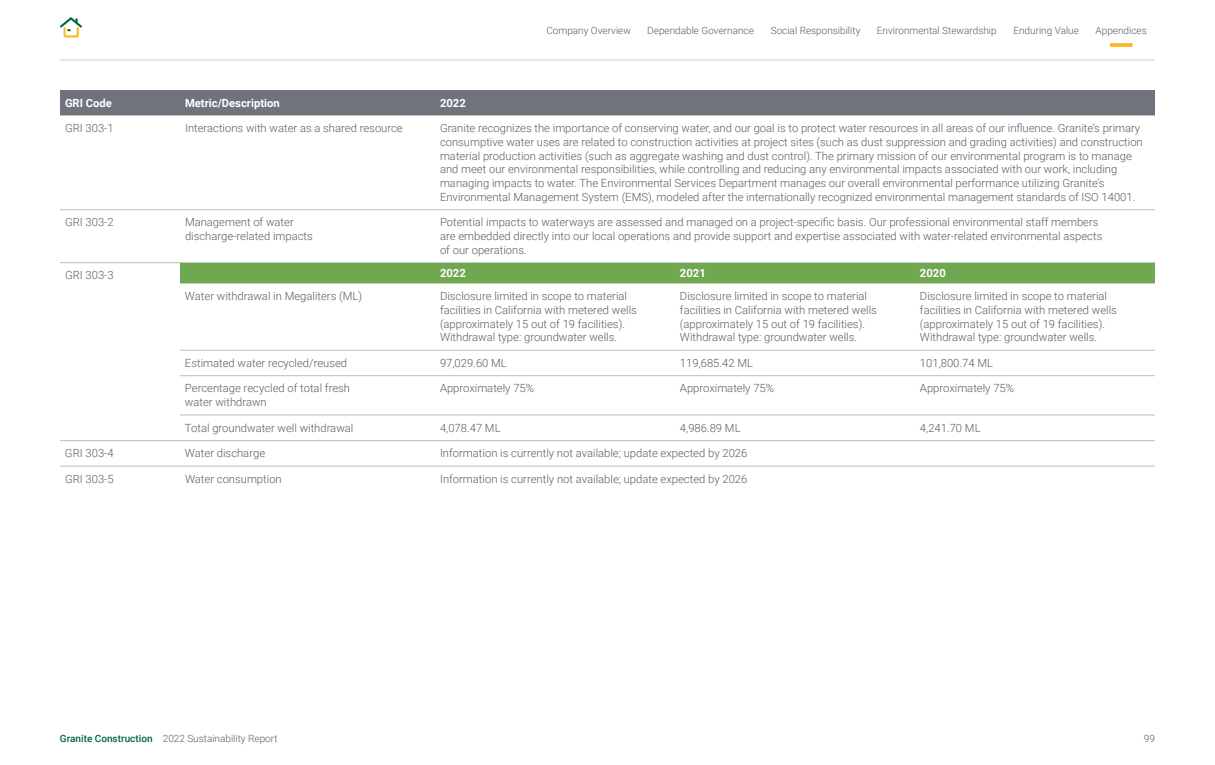
<style>
.page{position:relative;width:1215px;height:765px;background:#fff}
.page>*{position:absolute;margin:0;border:0;box-sizing:border-box;transform-origin:0 0}
.t1{font:300 11.25px/13.8px "Roboto";color:#595c61}
.t2{font:700 11.25px "Roboto";color:#fff}
.t3{font:300 10px "Roboto";color:#595c61}
.s1{font-weight:500;color:#006838}
</style>
<div class="page">
<svg style="left:1110px;top:43px;width:22px;height:4px"></svg>
<svg style="left:60px;top:17px;width:22px;height:21px"></svg>
<hr style="left:60px;top:60px;width:1095px;height:1px;background:#cbced0">
<div style="left:60px;top:90px;width:1095px;height:25px;background:#6e737c"></div>
<hr style="left:60px;top:115px;width:120px;height:1px;background:#bbbdc0">
<hr style="left:180px;top:115px;width:255px;height:1px;background:#bbbdc0">
<hr style="left:435px;top:115px;width:240px;height:1px;background:#bbbdc0">
<hr style="left:675px;top:115px;width:240px;height:1px;background:#bbbdc0">
<hr style="left:915px;top:115px;width:240px;height:1px;background:#bbbdc0">
<hr style="left:60px;top:210px;width:120px;height:1px;background:#bbbdc0">
<hr style="left:180px;top:210px;width:255px;height:1px;background:#bbbdc0">
<hr style="left:435px;top:210px;width:240px;height:1px;background:#bbbdc0">
<hr style="left:675px;top:210px;width:240px;height:1px;background:#bbbdc0">
<hr style="left:915px;top:210px;width:240px;height:1px;background:#bbbdc0">
<hr style="left:60px;top:263px;width:120px;height:1px;background:#bbbdc0">
<hr style="left:60px;top:440px;width:120px;height:1px;background:#bbbdc0">
<hr style="left:180px;top:440px;width:255px;height:1px;background:#bbbdc0">
<hr style="left:435px;top:440px;width:240px;height:1px;background:#bbbdc0">
<hr style="left:675px;top:440px;width:240px;height:1px;background:#bbbdc0">
<hr style="left:915px;top:440px;width:240px;height:1px;background:#bbbdc0">
<hr style="left:60px;top:466px;width:120px;height:1px;background:#bbbdc0">
<hr style="left:180px;top:466px;width:255px;height:1px;background:#bbbdc0">
<hr style="left:435px;top:466px;width:240px;height:1px;background:#bbbdc0">
<hr style="left:675px;top:466px;width:240px;height:1px;background:#bbbdc0">
<hr style="left:915px;top:466px;width:240px;height:1px;background:#bbbdc0">
<div style="left:180px;top:263px;width:975px;height:20px;background:#6fa851"></div>
<hr style="left:180px;top:350px;width:255px;height:1px;background:#bbbdc0">
<hr style="left:435px;top:350px;width:240px;height:1px;background:#bbbdc0">
<hr style="left:675px;top:350px;width:240px;height:1px;background:#bbbdc0">
<hr style="left:915px;top:350px;width:240px;height:1px;background:#bbbdc0">
<hr style="left:180px;top:375px;width:255px;height:1px;background:#bbbdc0">
<hr style="left:435px;top:375px;width:240px;height:1px;background:#bbbdc0">
<hr style="left:675px;top:375px;width:240px;height:1px;background:#bbbdc0">
<hr style="left:915px;top:375px;width:240px;height:1px;background:#bbbdc0">
<hr style="left:180px;top:415px;width:255px;height:1px;background:#bbbdc0">
<hr style="left:435px;top:415px;width:240px;height:1px;background:#bbbdc0">
<hr style="left:675px;top:415px;width:240px;height:1px;background:#bbbdc0">
<hr style="left:915px;top:415px;width:240px;height:1px;background:#bbbdc0">
<p class="t3" style="left:546px;top:23px;width:86px">Company Overview</p>
<p class="t3" style="left:647px;top:23px;width:108px">Dependable Governance</p>
<p class="t3" style="left:771px;top:23px;width:91px">Social Responsibility</p>
<p class="t3" style="left:877px;top:23px;width:121px">Environmental Stewardship</p>
<p class="t3" style="left:1013px;top:23px;width:67px">Enduring Value</p>
<p class="t3" style="left:1096px;top:23px;width:53px">Appendices</p>
<p class="t2" style="left:65px;top:95px;width:49px">GRI Code</p>
<p class="t2" style="left:185px;top:95px;width:96px">Metric/Description</p>
<p class="t2" style="left:440px;top:95px;width:27px">2022</p>
<p class="t1" style="left:65px;top:121px;width:50px">GRI 303-1</p>
<p class="t1" style="left:185px;top:121px;width:219px">Interactions with water as a shared resource</p>
<p class="t1" style="left:440px;top:121px;width:704px">Granite recognizes the importance of conserving water, and our goal is to protect water resources in all areas of our influence. Granite’s primary consumptive water uses are related to construction activities at project sites (such as dust suppression and grading activities) and construction material production activities (such as aggregate washing and dust control). The primary mission of our environmental program is to manage and meet our environmental responsibilities, while controlling and reducing any environmental impacts associated with our work, including managing impacts to water. The Environmental Services Department manages our overall environmental performance utilizing Granite’s Environmental Management System (EMS), modeled after the internationally recognized environmental management standards of ISO 14001.</p>
<p class="t1" style="left:65px;top:215px;width:50px">GRI 303-2</p>
<p class="t1" style="left:185px;top:215px;width:129px">Management of water discharge-related impacts</p>
<p class="t1" style="left:440px;top:215px;width:664px">Potential impacts to waterways are assessed and managed on a project-specific basis. Our professional environmental staff members are embedded directly into our local operations and provide support and expertise associated with water-related environmental aspects of our operations.</p>
<p class="t1" style="left:65px;top:268px;width:50px">GRI 303-3</p>
<p class="t2" style="left:440px;top:265px;width:27px">2022</p>
<p class="t2" style="left:680px;top:265px;width:27px">2021</p>
<p class="t2" style="left:920px;top:265px;width:27px">2020</p>
<p class="t1" style="left:185px;top:289px;width:179px">Water withdrawal in Megaliters (ML)</p>
<p class="t1" style="left:440px;top:289px;width:198px">Disclosure limited in scope to material facilities in California with metered wells (approximately 15 out of 19 facilities).<br>Withdrawal type: groundwater wells.</p>
<p class="t1" style="left:680px;top:289px;width:198px">Disclosure limited in scope to material facilities in California with metered wells (approximately 15 out of 19 facilities).<br>Withdrawal type: groundwater wells.</p>
<p class="t1" style="left:920px;top:289px;width:198px">Disclosure limited in scope to material facilities in California with metered wells (approximately 15 out of 19 facilities).<br>Withdrawal type: groundwater wells.</p>
<p class="t1" style="left:185px;top:356px;width:164px">Estimated water recycled/reused</p>
<p class="t1" style="left:440px;top:356px;width:68px">97,029.60 ML</p>
<p class="t1" style="left:680px;top:356px;width:75px">119,685.42 ML</p>
<p class="t1" style="left:920px;top:356px;width:75px">101,800.74 ML</p>
<p class="t1" style="left:185px;top:381px;width:167px">Percentage recycled of total fresh water withdrawn</p>
<p class="t1" style="left:440px;top:381px;width:96px">Approximately 75%</p>
<p class="t1" style="left:680px;top:381px;width:96px">Approximately 75%</p>
<p class="t1" style="left:920px;top:381px;width:96px">Approximately 75%</p>
<p class="t1" style="left:185px;top:420px;width:170px">Total groundwater well withdrawal</p>
<p class="t1" style="left:440px;top:420px;width:62px">4,078.47 ML</p>
<p class="t1" style="left:680px;top:420px;width:62px">4,986.89 ML</p>
<p class="t1" style="left:920px;top:420px;width:62px">4,241.70 ML</p>
<p class="t1" style="left:65px;top:446px;width:50px">GRI 303-4</p>
<p class="t1" style="left:185px;top:446px;width:82px">Water discharge</p>
<p class="t1" style="left:440px;top:446px;width:309px">Information is currently not available; update expected by 2026</p>
<p class="t1" style="left:65px;top:472px;width:50px">GRI 303-5</p>
<p class="t1" style="left:185px;top:472px;width:98px">Water consumption</p>
<p class="t1" style="left:440px;top:472px;width:309px">Information is currently not available; update expected by 2026</p>
<p class="t3" style="left:60px;top:731px;width:219px"><span class="s1">Granite Construction</span> 2022 Sustainability Report</p>
<p class="t3" style="left:1144px;top:731px;width:13px">99</p>
</div>
